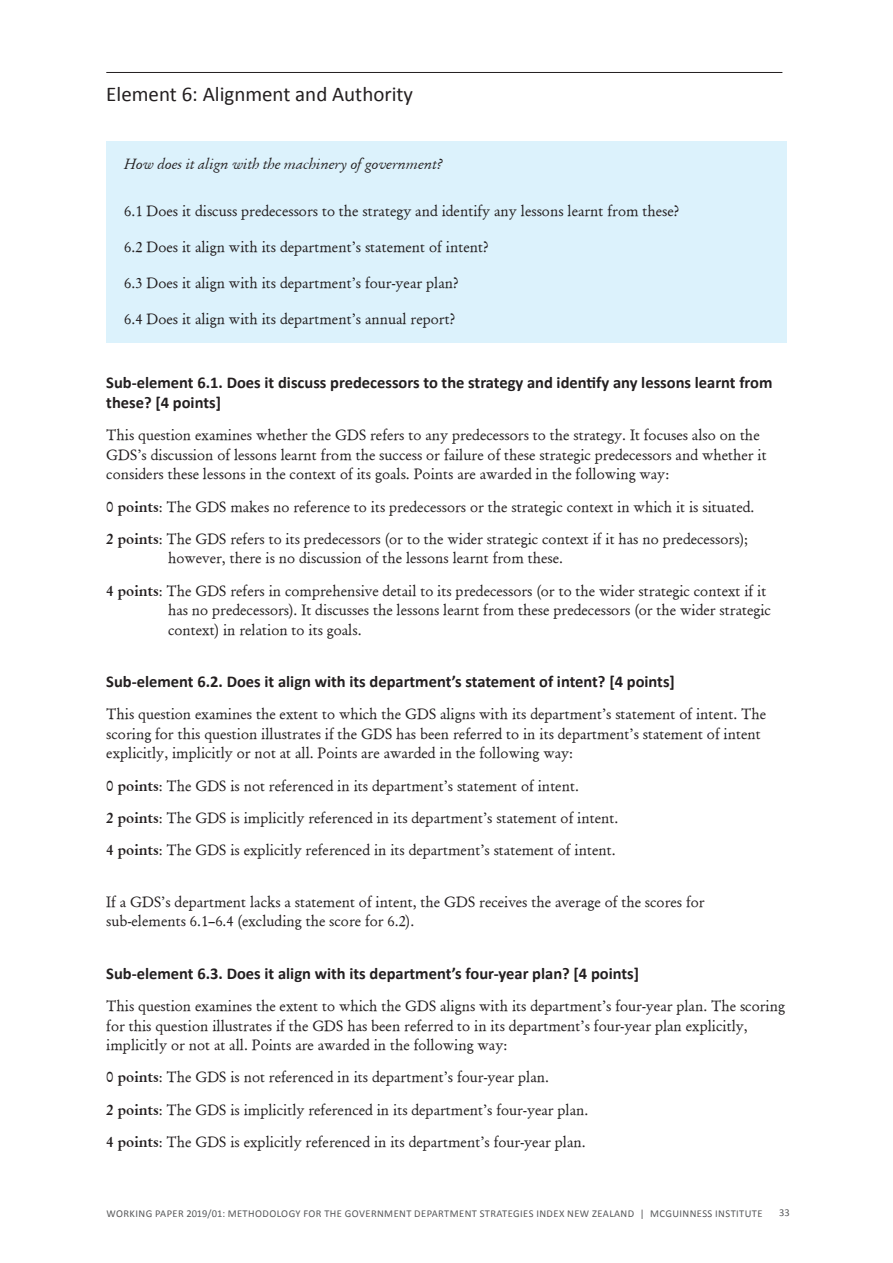
<style>
.page{position:relative;width:893px;height:1263px;background:#fff}
.page>*{position:absolute;margin:0;border:0;box-sizing:border-box;transform-origin:0 0}
.Body_reg{font:21px "Calibri";color:#231f20}
.Sub_heads_blue{font:700 16.5px/19.8px "Calibri";color:#231f20}
.Body_reg-2{font:15px/19.5px "Garamond Macronby Paul Kennett";color:#231f20}
.Body_text{font:15px "Garamond Macronby Paul Kennett";color:#231f20}
.Blue_Titles{font:15px "Garamond Macron Italics By Paul Kennett";color:#231f20}
.t1{font:10.5px "Calibri";letter-spacing:.04em;color:#57585a}
.s1{font-family:"Garamond Macron Bold By Paul Kennett"}
</style>
<div class="page">
<div style="left:106px;top:141px;width:681px;height:202px;background:#dcf2fc"></div>
<hr style="left:106px;top:72px;width:676px;height:1px;background:#231f20">
<p class="Body_reg" style="left:106px;top:81px;width:308px">Element 6: Alignment and Authority</p>
<p class="Blue_Titles" style="left:124px;top:154px;width:319px">How does it align with the machinery of government?</p>
<p class="Body_text" style="left:124px;top:201px;width:557px">6.1 Does it discuss predecessors to the strategy and identify any lessons learnt from these?</p>
<p class="Body_text" style="left:124px;top:237px;width:366px">6.2 Does it align with its department’s statement of intent?</p>
<p class="Body_text" style="left:124px;top:273px;width:336px">6.3 Does it align with its department’s four-year plan?</p>
<p class="Body_text" style="left:124px;top:309px;width:332px">6.4 Does it align with its department’s annual report?</p>
<p class="Sub_heads_blue" style="left:106px;top:372px;width:668px">Sub-element 6.1. Does it discuss predecessors to the strategy and identify any lessons learnt from these? [4 points]</p>
<p class="Body_reg-2" style="left:106px;top:425px;width:662px">This question examines whether the GDS refers to any predecessors to the strategy. It focuses also on the<br>GDS’s discussion of lessons learnt from the success or failure of these strategic predecessors and whether it considers these lessons in the context of its goals. Points are awarded in the following way:</p>
<p class="Body_reg-2" style="left:106px;top:496px;width:650px"><span class="s1">0 points</span>: The GDS makes no reference to its predecessors or the strategic context in which it is situated.</p>
<p class="Body_reg-2" style="left:168px;top:528px;width:581px;text-indent:-62px"><span class="s1">2 points</span>: The GDS refers to its predecessors (or to the wider strategic context if it has no predecessors); however, there is no discussion of the lessons learnt from these.</p>
<p class="Body_reg-2" style="left:168px;top:580px;width:604px;text-indent:-62px"><span class="s1">4 points</span>: The GDS refers in comprehensive detail to its predecessors (or to the wider strategic context if it has no predecessors). It discusses the lessons learnt from these predecessors (or the wider strategic context) in relation to its goals.</p>
<p class="Sub_heads_blue" style="left:106px;top:671px;width:570px">Sub-element 6.2. Does it align with its department’s statement of intent? [4 points]</p>
<p class="Body_reg-2" style="left:106px;top:704px;width:661px">This question examines the extent to which the GDS aligns with its department’s statement of intent. The scoring for this question illustrates if the GDS has been referred to in its department’s statement of intent explicitly, implicitly or not at all. Points are awarded in the following way:</p>
<p class="Body_reg-2" style="left:106px;top:775px;width:474px"><span class="s1">0 points</span>: The GDS is not referenced in its department’s statement of intent.</p>
<p class="Body_reg-2" style="left:106px;top:807px;width:514px"><span class="s1">2 points</span>: The GDS is implicitly referenced in its department’s statement of intent.</p>
<p class="Body_reg-2" style="left:106px;top:840px;width:511px"><span class="s1">4 points</span>: The GDS is explicitly referenced in its department’s statement of intent.</p>
<p class="Body_reg-2" style="left:106px;top:891px;width:600px">If a GDS’s department lacks a statement of intent, the GDS receives the average of the scores for sub-elements 6.1–6.4 (excluding the score for 6.2).</p>
<p class="Sub_heads_blue" style="left:106px;top:963px;width:534px">Sub-element 6.3. Does it align with its department’s four-year plan? [4 points]</p>
<p class="Body_reg-2" style="left:106px;top:995px;width:680px">This question examines the extent to which the GDS aligns with its department’s four-year plan. The scoring for this question illustrates if the GDS has been referred to in its department’s four-year plan explicitly, implicitly or not at all. Points are awarded in the following way:</p>
<p class="Body_reg-2" style="left:106px;top:1067px;width:444px"><span class="s1">0 points</span>: The GDS is not referenced in its department’s four-year plan.</p>
<p class="Body_reg-2" style="left:106px;top:1099px;width:484px"><span class="s1">2 points</span>: The GDS is implicitly referenced in its department’s four-year plan.</p>
<p class="Body_reg-2" style="left:106px;top:1131px;width:481px"><span class="s1">4 points</span>: The GDS is explicitly referenced in its department’s four-year plan.</p>
<p class="t1" style="left:107px;top:1207px;width:657px">WORKING PAPER 2019/01: METHODOLOGY FOR THE GOVERNMENT DEPARTMENT STRATEGIES INDEX NEW ZEALAND | MCGUINNESS INSTITUTE</p>
<p class="t1" style="left:779px;top:1206px;width:12px">33</p>
</div>
